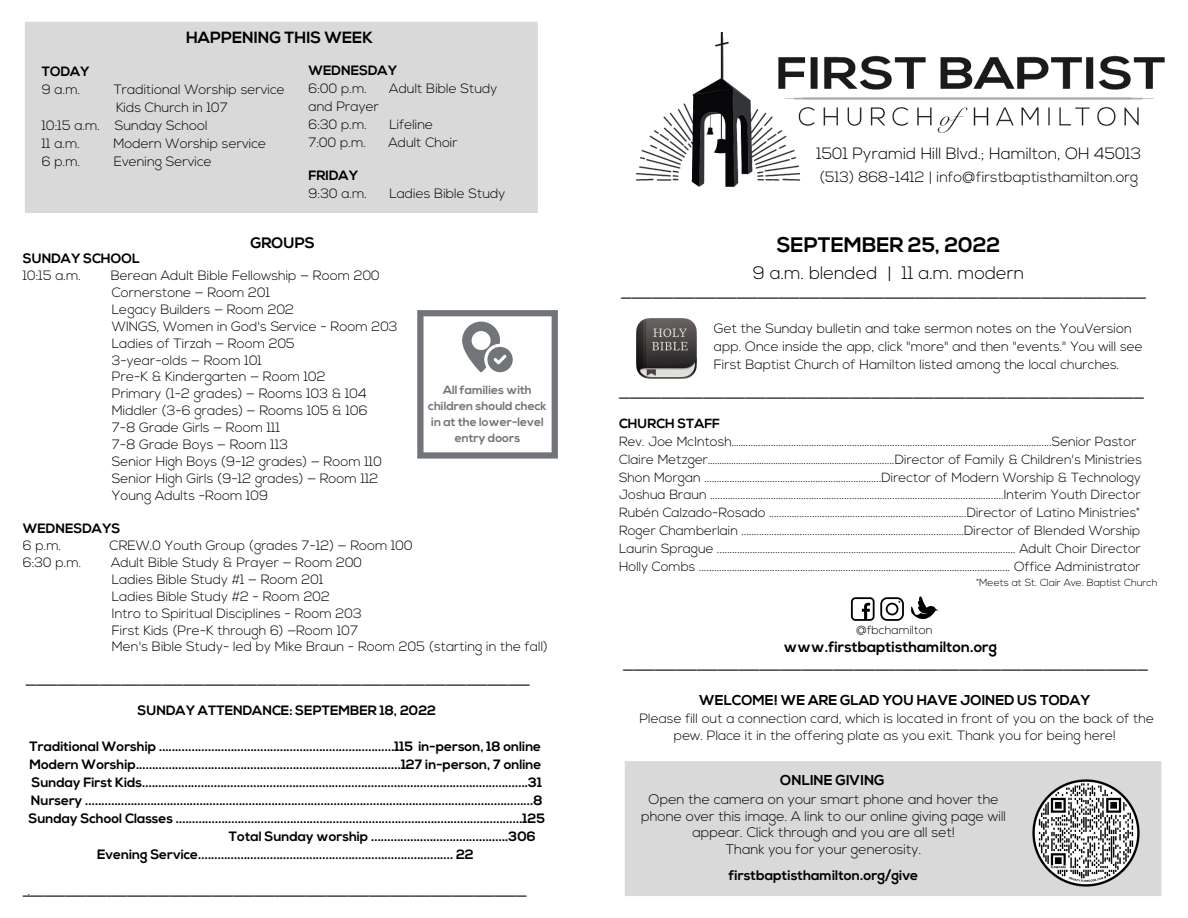
<style>
.page{position:relative;width:1188px;height:918px;background:#fff}
.page>*{position:absolute;margin:0;border:0;box-sizing:border-box;transform-origin:0 0}
.t1{font:21px "Belleza";color:#000}
.t2{font:700 21px "Nexa";color:#000}
.t3{font:300 18px "Nexa";color:#000}
.t4{font:300 16.35px "Nexa";color:#000}
.t5{font:700 16.2px "Nexa";color:#000}
.t6{font:700 15.15px "Nexa";color:#000}
.t7{font:700 15px "Nexa";color:#000}
.t8{font:300 14.85px "Nexa";color:#000}
.t9{font:700 14.25px "Nexa";color:#000}
.t10{font:300 13.95px/16.5px "Nexa";color:#000;text-align:center}
.t11{font:700 13.95px "Nexa";color:#000}
.t12{font:300 13.5px/16.8px "Nexa";color:#000}
.t13{font:700 13.5px "Nexa";color:#000}
.t14{font:300 13.2px/17.9px "Nexa";color:#000}
.t15{font:700 13.2px "Nexa";color:#000}
.t16{font:700 12px/16px "Nexa";color:#717479;text-align:center}
.t17{font:300 11.85px "Nexa";color:#000}
.t18{font:300 10.2px "Nexa";color:#000}
</style>
<div class="page">
<img style="left:636px;top:318px;width:61px;height:61px">
<img style="left:807px;top:55px;width:358px;height:78px">
<img style="left:636px;top:32px;width:171px;height:155px">
<div style="left:25px;top:22px;width:513px;height:191px;background:#d9d9d9"></div>
<svg style="left:417px;top:310px;width:141px;height:149px"></svg>
<div style="left:625px;top:761px;width:536px;height:135px;background:#d9d9d9"></div>
<img style="left:1030px;top:777px;width:112px;height:112px">
<svg style="left:851px;top:597px;width:53px;height:24px"></svg>
<svg style="left:910px;top:596px;width:29px;height:24px"></svg>
<p class="t5" style="left:186px;top:31px;width:188px">HAPPENING THIS WEEK</p>
<p class="t13" style="left:42px;top:66px;width:49px">TODAY</p>
<p class="t12" style="left:42px;top:82px;width:40px">9 a.m.</p>
<p class="t12" style="left:114px;top:82px;width:173px">Traditional Worship service</p>
<p class="t12" style="left:116px;top:100px;width:113px">Kids Church in 107</p>
<p class="t12" style="left:42px;top:118px;width:167px">10:15 a.m. Sunday School</p>
<p class="t12" style="left:42px;top:136px;width:40px">11 a.m.</p>
<p class="t12" style="left:114px;top:136px;width:154px">Modern Worship service</p>
<p class="t12" style="left:42px;top:154px;width:40px">6 p.m.</p>
<p class="t12" style="left:114px;top:154px;width:100px">Evening Service</p>
<p class="t13" style="left:309px;top:65px;width:90px">WEDNESDAY</p>
<p class="t12" style="left:309px;top:81px;width:60px">6:00 p.m.</p>
<p class="t12" style="left:389px;top:81px;width:110px">Adult Bible Study</p>
<p class="t12" style="left:309px;top:99px;width:72px;line-height:18px">and Prayer<br>6:30 p.m.</p>
<p class="t12" style="left:389px;top:117px;width:45px">Lifeline</p>
<p class="t12" style="left:309px;top:135px;width:59px">7:00 p.m.</p>
<p class="t12" style="left:388px;top:135px;width:71px">Adult Choir</p>
<p class="t13" style="left:309px;top:170px;width:51px">FRIDAY</p>
<p class="t12" style="left:309px;top:187px;width:60px">9:30 a.m.</p>
<p class="t12" style="left:389px;top:187px;width:118px">Ladies Bible Study</p>
<p class="t6" style="left:250px;top:237px;width:66px">GROUPS</p>
<p class="t13" style="left:23px;top:253px;width:119px">SUNDAY SCHOOL</p>
<p class="t12" style="left:23px;top:268px;width:60px">10:15 a.m.</p>
<p class="t12" style="left:111px;top:268px;width:288px">Berean Adult Bible Fellowship — Room 200<br>Cornerstone — Room 201<br>Legacy Builders — Room 202<br>WINGS, Women in God's Service - Room 203<br>Ladies of Tirzah — Room 205<br>3-year-olds — Room 101<br>Pre-K &amp; Kindergarten — Room 102<br>Primary (1-2 grades) — Rooms 103 &amp; 104<br>Middler (3-6 grades) — Rooms 105 &amp; 106<br>7-8 Grade Girls — Room 111<br>7-8 Grade Boys — Room 113<br>Senior High Boys (9-12 grades) — Room 110<br>Senior High Girls (9-12 grades) — Room 112<br>Young Adults -Room 109</p>
<p class="t13" style="left:23px;top:523px;width:99px">WEDNESDAYS</p>
<p class="t12" style="left:23px;top:538px;width:40px">6 p.m.</p>
<p class="t12" style="left:110px;top:538px;width:305px">CREW.0 Youth Group (grades 7-12) — Room 100</p>
<p class="t12" style="left:23px;top:555px;width:60px">6:30 p.m.</p>
<p class="t12" style="left:111px;top:555px;width:438px">Adult Bible Study &amp; Prayer — Room 200<br>Ladies Bible Study #1 — Room 201<br>Ladies Bible Study #2 - Room 202<br>Intro to Spiritual Disciplines - Room 203<br>First Kids (Pre-K through 6) —Room 107<br>Men's Bible Study- led by Mike Braun - Room 205 (starting in the fall)</p>
<p class="t16" style="left:428px;top:383px;width:120px">All families with children should check in at the lower-level entry doors</p>
<h1 class="t1" style="left:26px;top:663px;width:505px">________________________________________________</h1>
<p class="t13" style="left:138px;top:705px;width:300px">SUNDAY ATTENDANCE: SEPTEMBER 18, 2022</p>
<p class="t13" style="left:30px;top:741px;width:513px">Traditional Worship .…….................................................................115 in-person, 18 online</p>
<p class="t13" style="left:29px;top:759px;width:514px">Modern Worship.................................................................................127 in-person, 7 online</p>
<p class="t13" style="left:32px;top:777px;width:512px">Sunday First Kids......................................................................................................................31</p>
<p class="t13" style="left:31px;top:795px;width:513px">Nursery .........................................................................................................................................8</p>
<p class="t13" style="left:29px;top:813px;width:518px">Sunday School Classes ..........................................................................................................125</p>
<p class="t13" style="left:229px;top:831px;width:308px">Total Sunday worship ..........................................306</p>
<p class="t13" style="left:97px;top:849px;width:378px">Evening Service.............................................................................. 22</p>
<p class="t12" style="left:28px;top:883px;width:4px">.</p>
<h1 class="t1" style="left:23px;top:875px;width:505px">________________________________________________</h1>
<p class="t4" style="left:817px;top:146px;width:326px">1501 Pyramid Hill Blvd.; Hamilton, OH 45013</p>
<p class="t8" style="left:820px;top:170px;width:320px">(513) 868-1412 | info@firstbaptisthamilton.org</p>
<h1 class="t2" style="left:777px;top:236px;width:225px">SEPTEMBER 25, 2022</h1>
<h2 class="t3" style="left:753px;top:266px;width:273px">9 a.m. blended | 11 a.m. modern</h2>
<h1 class="t1" style="left:621px;top:276px;width:526px">__________________________________________________</h1>
<p class="t12" style="left:714px;top:320px;width:430px;line-height:18px">Get the Sunday bulletin and take sermon notes on the YouVersion app. Once inside the app, click "more" and then "events." You will see<br>First Baptist Church of Hamilton listed among the local churches.</p>
<h1 class="t1" style="left:619px;top:376px;width:526px">__________________________________________________</h1>
<p class="t15" style="left:619px;top:418px;width:102px">CHURCH STAFF</p>
<p class="t14" style="left:619px;top:434px;width:524px">Rev. Joe McIntosh…….........................................................................................................................Senior Pastor Claire Metzger……………………………………………………….....…….....Director of Family &amp; Children's Ministries Shon Morgan ......................................................................Director of Modern Worship &amp; Technology Joshua Braun ....................................................................................................................Interim Youth Director Rubén Calzado-Rosado ..............................................................................Director of Latino Ministries* Roger Chamberlain ........................................................................................Director of Blended Worship Laurin Sprague ...................................................................................................................... Adult Choir Director Holly Combs ........................................................................................................................... Office Administrator</p>
<p class="t18" style="left:976px;top:579px;width:183px">*Meets at St. Clair Ave. Baptist Church</p>
<p class="t17" style="left:856px;top:625px;width:78px">@fbchamilton</p>
<p class="t7" style="left:784px;top:641px;width:215px">www.firstbaptisthamilton.org</p>
<h1 class="t1" style="left:623px;top:648px;width:526px">__________________________________________________</h1>
<p class="t9" style="left:699px;top:694px;width:393px">WELCOME! WE ARE GLAD YOU HAVE JOINED US TODAY</p>
<p class="t12" style="left:639px;top:710px;width:516px;line-height:18px;text-align:center">Please fill out a connection card, which is located in front of you on the back of the pew. Place it in the offering plate as you exit. Thank you for being here!</p>
<p class="t9" style="left:780px;top:775px;width:106px">ONLINE GIVING</p>
<p class="t10" style="left:641px;top:792px;width:367px">Open the camera on your smart phone and hover the phone over this image. A link to our online giving page will appear. Click through and you are all set!<br>Thank you for your generosity.</p>
<p class="t11" style="left:729px;top:869px;width:191px">firstbaptisthamilton.org/give</p>
</div>
